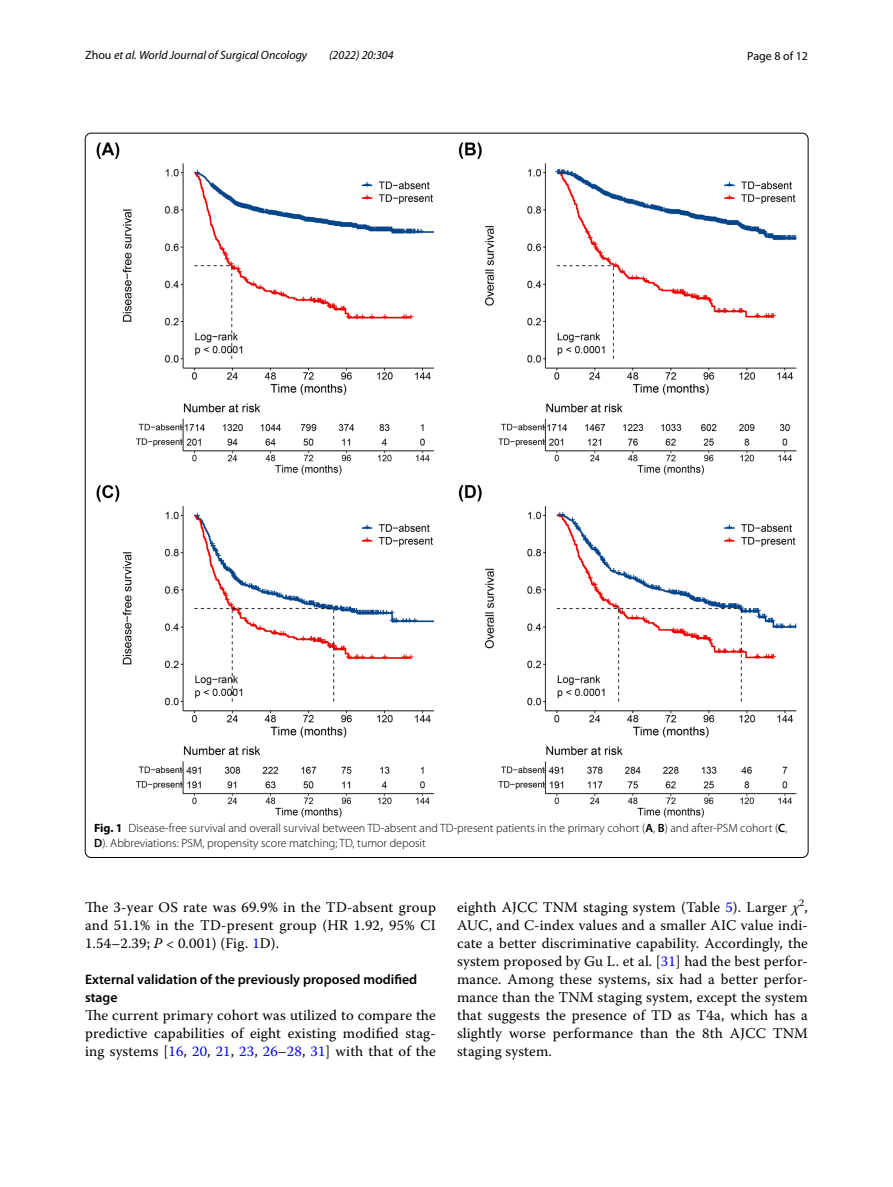
<style>
.page{position:relative;width:893px;height:1187px;background:#fff}
.page>*{position:absolute;margin:0;border:0;box-sizing:border-box;transform-origin:0 0}
.t1{font:14.7px/18px "Warnock Pro";letter-spacing:.01em;color:#000;text-align:justify}
.t2{font:600 13.8px/18px "Myriad Pro";color:#000}
.t3{font:300 12px/15px "Myriad Pro";color:#000}
.t4{font:italic 12px "Myriad Pro";color:#000}
.t5{font:12px "Myriad Pro";color:#000}
.s1{font-style:normal}
.s2{font-weight:700}
.s3{font-weight:600}
.s4{font-style:italic}
.s5{color:#00f}
</style>
<div class="page">
<img style="left:96px;top:142px;width:701px;height:675px">
<p class="t4" style="left:85px;top:48px;width:224px"><span class="s1">Zhou</span> et al. World Journal of Surgical Oncology</p>
<p class="t4" style="left:329px;top:48px;width:66px">(2022) 20:304</p>
<p class="t5" style="left:747px;top:48px;width:62px">Page 8 of 12</p>
<p class="t3" style="left:94px;top:821px;width:695px"><span class="s2">Fig. 1</span> Disease-free survival and overall survival between TD-absent and TD-present patients in the primary cohort (<span class="s3">A</span>, <span class="s3">B</span>) and after-PSM cohort (<span class="s3">C</span>,<br><span class="s3">D</span>). Abbreviations: PSM, propensity score matching; TD, tumor deposit</p>
<p class="t1" style="left:85px;top:897px;width:352px">The 3-year OS rate was 69.9% in the TD-absent group and 51.1% in the TD-present group (HR 1.92, 95% CI 1.54–2.39; <span class="s4">P</span> &lt; 0.001) (Fig. <span class="s5">1</span>D).</p>
<p class="t2" style="left:85px;top:969px;width:334px">External validation of the previously proposed modified stage</p>
<p class="t1" style="left:85px;top:1005px;width:352px">The current primary cohort was utilized to compare the predictive capabilities of eight existing modified stag&shy;ing systems [<span class="s5">16</span>, <span class="s5">20</span>, <span class="s5">21</span>, <span class="s5">23</span>, <span class="s5">26</span>–<span class="s5">28</span>, <span class="s5">31</span>] with that of the</p>
<p class="t1" style="left:457px;top:897px;width:352px">eighth AJCC TNM staging system (Table <span class="s5">5</span>). Larger <span class="s4">χ</span><sup>2</sup>, AUC, and C-index values and a smaller AIC value indi&shy;cate a better discriminative capability. Accordingly, the system proposed by Gu L. et al. [<span class="s5">31</span>] had the best perfor&shy;mance. Among these systems, six had a better perfor&shy;mance than the TNM staging system, except the system that suggests the presence of TD as T4a, which has a slightly worse performance than the 8th AJCC TNM staging system.</p>
</div>
